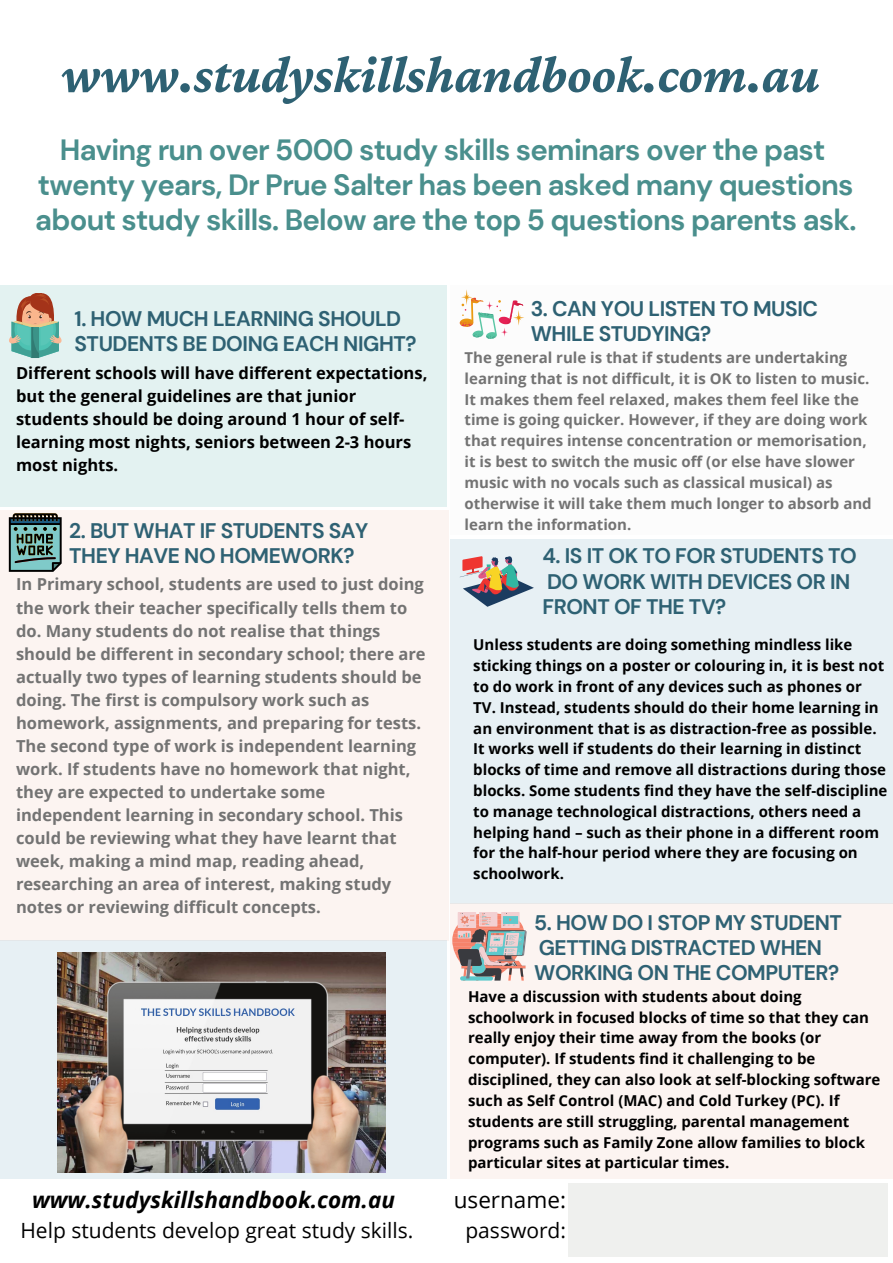
<style>
.page{position:relative;width:893px;height:1263px;background:#fff}
.page>*{position:absolute;margin:0;border:0;box-sizing:border-box;transform-origin:0 0}
.t1{font:italic 700 53.18px "Crimson Pro";color:#2e6173}
.t2{font:700 29.25px/34.9px "DM Sans";letter-spacing:-.025em;color:#4a8f8d}
.t3{font:italic 700 22.5px "Open Sans";color:#000}
.t4{font:22.5px "Open Sans";color:#000}
.t5{font:700 21.08px/25.3px "DM Sans";letter-spacing:-.02em;color:#2e6173}
.t6{font:21px "Open Sans";color:#000}
.t7{font:700 16.5px/23.1px "Open Sans";color:#737373}
.t8{font:700 16.5px/23.1px "Open Sans";color:#000}
.t9{font:700 15px/20.9px "Open Sans";color:#000}
.t10{font:700 15px/20.9px "Open Sans";color:#737373}
</style>
<div class="page">
<div style="left:0;top:510px;width:448px;height:431px;background:#fcf4f1"></div>
<div style="left:450px;top:539px;width:443px;height:365px;background:#e7f0f4"></div>
<div style="left:450px;top:904px;width:443px;height:275px;background:#fcf4f1"></div>
<div style="left:0;top:941px;width:447px;height:238px;background:#e7f0f4"></div>
<div style="left:0;top:285px;width:447px;height:221px;background:#e3f2f1"></div>
<div style="left:568px;top:1183px;width:320px;height:73px;background:#eff0ee"></div>
<svg style="left:9px;top:293px;width:53px;height:65px"></svg>
<svg style="left:9px;top:513px;width:53px;height:59px;background:#527874"></svg>
<svg style="left:460px;top:289px;width:64px;height:50px"></svg>
<svg style="left:460px;top:556px;width:74px;height:51px"></svg>
<svg style="left:452px;top:912px;width:74px;height:68px;background:#baa8a4"></svg>
<img style="left:57px;top:952px;width:329px;height:220px">
<p class="t1" style="left:62px;top:44px;width:759px">www.studyskillshandbook.com.au</p>
<p class="t2" style="left:60px;top:132px;width:767px">Having run over 5000 study skills seminars over the past</p>
<p class="t2" style="left:35px;top:167px;width:822px">twenty years, Dr Prue Salter has been asked many questions about study skills. Below are the top 5 questions parents ask.</p>
<p class="t5" style="left:74px;top:306px;width:344px">1. HOW MUCH LEARNING SHOULD<br>STUDENTS BE DOING EACH NIGHT?</p>
<p class="t8" style="left:16px;top:361px;width:413px">Different schools will have different expectations, but the general guidelines are that junior students should be doing around 1 hour of self&shy;learning most nights, seniors between 2-3 hours most nights.</p>
<p class="t5" style="left:69px;top:518px;width:301px">2. BUT WHAT IF STUDENTS SAY<br>THEY HAVE NO HOMEWORK?</p>
<p class="t7" style="left:16px;top:572px;width:411px">In Primary school, students are used to just doing the work their teacher specifically tells them to do. Many students do not realise that things should be different in secondary school; there are actually two types of learning students should be doing. The first is compulsory work such as homework, assignments, and preparing for tests.<br>The second type of work is independent learning work. If students have no homework that night, they are expected to undertake some independent learning in secondary school. This could be reviewing what they have learnt that week, making a mind map, reading ahead, researching an area of interest, making study notes or reviewing difficult concepts.</p>
<p class="t5" style="left:531px;top:296px;width:289px">3. CAN YOU LISTEN TO MUSIC</p>
<p class="t5" style="left:531px;top:321px;width:182px">WHILE STUDYING?</p>
<p class="t10" style="left:464px;top:347px;width:409px">The general rule is that if students are undertaking learning that is not difficult, it is OK to listen to music.<br>It makes them feel relaxed, makes them feel like the time is going quicker. However, if they are doing work that requires intense concentration or memorisation, it is best to switch the music off (or else have slower music with no vocals such as classical musical) as otherwise it will take them much longer to absorb and learn the information.</p>
<p class="t5" style="left:542px;top:543px;width:316px">4. IS IT OK TO FOR STUDENTS TO</p>
<p class="t5" style="left:542px;top:569px;width:309px">DO WORK WITH DEVICES OR IN<br>FRONT OF THE TV?</p>
<p class="t9" style="left:473px;top:634px;width:415px">Unless students are doing something mindless like sticking things on a poster or colouring in, it is best not to do work in front of any devices such as phones or TV. Instead, students should do their home learning in an environment that is as distraction-free as possible.<br>It works well if students do their learning in distinct blocks of time and remove all distractions during those blocks. Some students find they have the self-discipline to manage technological distractions, others need a helping hand – such as their phone in a different room for the half-hour period where they are focusing on schoolwork.</p>
<p class="t5" style="left:534px;top:910px;width:309px">5. HOW DO I STOP MY STUDENT<br>GETTING DISTRACTED WHEN<br>WORKING ON THE COMPUTER?</p>
<p class="t9" style="left:468px;top:985px;width:414px">Have a discussion with students about doing schoolwork in focused blocks of time so that they can really enjoy their time away from the books (or computer). If students find it challenging to be disciplined, they can also look at self-blocking software such as Self Control (MAC) and Cold Turkey (PC). If students are still struggling, parental management programs such as Family Zone allow families to block particular sites at particular times.</p>
<p class="t3" style="left:32px;top:1184px;width:364px">www.studyskillshandbook.com.au</p>
<p class="t4" style="left:454px;top:1184px;width:114px">username:</p>
<p class="t6" style="left:21px;top:1216px;width:394px">Help students develop great study skills.</p>
<p class="t6" style="left:465px;top:1216px;width:102px">password:</p>
</div>
